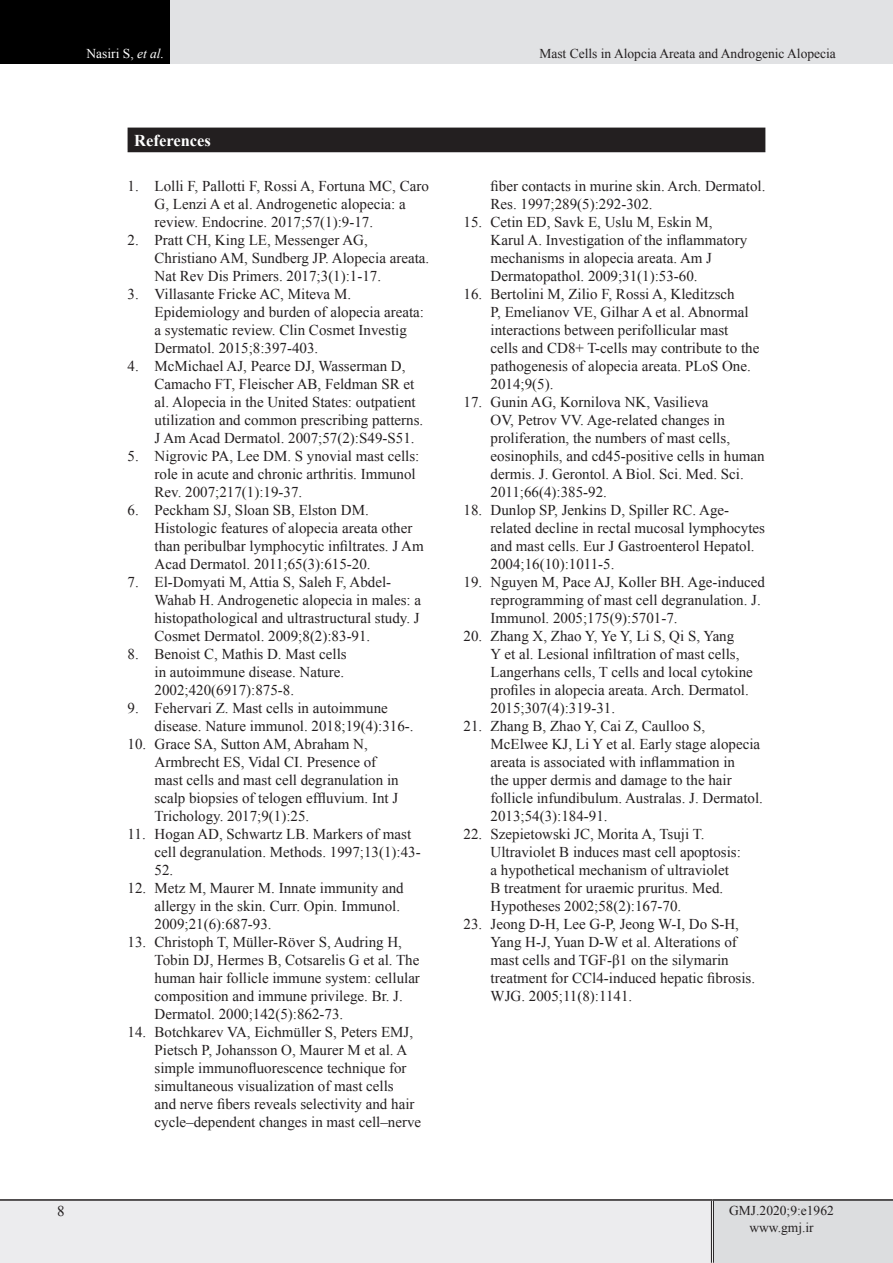
<style>
.page{position:relative;width:893px;height:1263px;background:#fff}
.page>*{position:absolute;margin:0;border:0;box-sizing:border-box;transform-origin:0 0}
.t1{font:700 16.5px "Times New Roman";color:#fff}
.t2{font:15px/18px "Times New Roman";color:#231f20}
.t3{font:13.5px/16.2px "Times New Roman";color:#231f20;text-align:center}
.t4{font:13.5px "Times New Roman";color:#fff}
.s1{font-style:italic}
</style>
<div class="page">
<div style="left:0;top:1200px;width:712px;height:63px;background:#ececee"></div>
<div style="left:712px;top:1200px;width:181px;height:63px;background:#dcdddf"></div>
<hr style="left:711px;top:1201px;width:3px;height:62px;background:#fff">
<hr style="left:711px;top:1201px;width:1px;height:62px;background:#231f20">
<hr style="left:713px;top:1201px;width:1px;height:62px;background:#231f20">
<hr style="left:0;top:1199px;width:712px;height:2px;background:#231f20">
<hr style="left:712px;top:1199px;width:181px;height:2px;background:#231f20">
<div style="left:0;top:0;width:170px;height:64px;background:#000"></div>
<div style="left:170px;top:0;width:723px;height:64px;background:#e1e2e4"></div>
<div style="left:128px;top:128px;width:637px;height:23px;background:#231f20"></div>
<hr style="left:128px;top:151px;width:637px;height:1px;background:#231f20">
<p class="t4" style="left:86px;top:44px;width:79px">Nasiri S, <span class="s1">et al.</span></p>
<p class="t3" style="left:539px;top:45px;width:298px">Mast Cells in Alopcia Areata and Androgenic Alopecia</p>
<p class="t1" style="left:134px;top:128px;width:78px">References</p>
<p class="t2" style="left:155px;top:177px;width:276px;text-indent:-27px">1. Lolli F, Pallotti F, Rossi A, Fortuna MC, Caro<br>G, Lenzi A et al. Androgenetic alopecia: a review. Endocrine. 2017;57(1):9-17.</p>
<p class="t2" style="left:155px;top:231px;width:276px;text-indent:-27px">2. Pratt CH, King LE, Messenger AG,<br>Christiano AM, Sundberg JP. Alopecia areata.<br>Nat Rev Dis Primers. 2017;3(1):1-17.</p>
<p class="t2" style="left:155px;top:285px;width:271px;text-indent:-27px">3. Villasante Fricke AC, Miteva M.<br>Epidemiology and burden of alopecia areata: a systematic review. Clin Cosmet Investig Dermatol. 2015;8:397-403.</p>
<p class="t2" style="left:155px;top:357px;width:270px;text-indent:-27px">4. McMichael AJ, Pearce DJ, Wasserman D, Camacho FT, Fleischer AB, Feldman SR et al. Alopecia in the United States: outpatient utilization and common prescribing patterns.<br>J Am Acad Dermatol. 2007;57(2):S49-S51.</p>
<p class="t2" style="left:155px;top:447px;width:266px;text-indent:-27px">5. Nigrovic PA, Lee DM. S ynovial mast cells: role in acute and chronic arthritis. Immunol<br>Rev. 2007;217(1):19-37.</p>
<p class="t2" style="left:155px;top:501px;width:271px;text-indent:-27px">6. Peckham SJ, Sloan SB, Elston DM.<br>Histologic features of alopecia areata other than peribulbar lymphocytic infiltrates. J Am Acad Dermatol. 2011;65(3):615-20.</p>
<p class="t2" style="left:155px;top:573px;width:268px;text-indent:-27px">7. El-Domyati M, Attia S, Saleh F, Abdel-Wahab H. Androgenetic alopecia in males: a histopathological and ultrastructural study. J Cosmet Dermatol. 2009;8(2):83-91.</p>
<p class="t2" style="left:155px;top:645px;width:194px;text-indent:-27px">8. Benoist C, Mathis D. Mast cells in autoimmune disease. Nature.<br>2002;420(6917):875-8.</p>
<p class="t2" style="left:155px;top:699px;width:261px;text-indent:-27px">9. Fehervari Z. Mast cells in autoimmune disease. Nature immunol. 2018;19(4):316-.</p>
<p class="t2" style="left:155px;top:735px;width:246px;text-indent:-27px">10. Grace SA, Sutton AM, Abraham N, Armbrecht ES, Vidal CI. Presence of mast cells and mast cell degranulation in scalp biopsies of telogen effluvium. Int J Trichology. 2017;9(1):25.</p>
<p class="t2" style="left:155px;top:825px;width:268px;text-indent:-27px">11. Hogan AD, Schwartz LB. Markers of mast cell degranulation. Methods. 1997;13(1):43-<br>52.</p>
<p class="t2" style="left:155px;top:879px;width:251px;text-indent:-27px">12. Metz M, Maurer M. Innate immunity and allergy in the skin. Curr. Opin. Immunol.<br>2009;21(6):687-93.</p>
<p class="t2" style="left:155px;top:933px;width:267px;text-indent:-27px">13. Christoph T, Müller-Röver S, Audring H, Tobin DJ, Hermes B, Cotsarelis G et al. The human hair follicle immune system: cellular composition and immune privilege. Br. J.<br>Dermatol. 2000;142(5):862-73.</p>
<p class="t2" style="left:155px;top:1023px;width:268px;text-indent:-27px">14. Botchkarev VA, Eichmüller S, Peters EMJ, Pietsch P, Johansson O, Maurer M et al. A simple immunofluorescence technique for simultaneous visualization of mast cells<br>and nerve fibers reveals selectivity and hair cycle–dependent changes in mast cell–nerve</p>
<p class="t2" style="left:490px;top:177px;width:276px">fiber contacts in murine skin. Arch. Dermatol.<br>Res. 1997;289(5):292-302.</p>
<p class="t2" style="left:490px;top:213px;width:258px;text-indent:-27px">15. Cetin ED, Savk E, Uslu M, Eskin M, Karul A. Investigation of the inflammatory mechanisms in alopecia areata. Am J Dermatopathol. 2009;31(1):53-60.</p>
<p class="t2" style="left:490px;top:285px;width:270px;text-indent:-27px">16. Bertolini M, Zilio F, Rossi A, Kleditzsch<br>P, Emelianov VE, Gilhar A et al. Abnormal interactions between perifollicular mast cells and CD8+ T-cells may contribute to the pathogenesis of alopecia areata. PLoS One.<br>2014;9(5).</p>
<p class="t2" style="left:490px;top:393px;width:276px;text-indent:-27px">17. Gunin AG, Kornilova NK, Vasilieva<br>OV, Petrov VV. Age-related changes in proliferation, the numbers of mast cells, eosinophils, and cd45-positive cells in human dermis. J. Gerontol. A Biol. Sci. Med. Sci.<br>2011;66(4):385-92.</p>
<p class="t2" style="left:490px;top:501px;width:276px;text-indent:-27px">18. Dunlop SP, Jenkins D, Spiller RC. Age&shy;related decline in rectal mucosal lymphocytes and mast cells. Eur J Gastroenterol Hepatol.<br>2004;16(10):1011-5.</p>
<p class="t2" style="left:490px;top:573px;width:276px;text-indent:-27px">19. Nguyen M, Pace AJ, Koller BH. Age-induced reprogramming of mast cell degranulation. J.<br>Immunol. 2005;175(9):5701-7.</p>
<p class="t2" style="left:490px;top:627px;width:264px;text-indent:-27px">20. Zhang X, Zhao Y, Ye Y, Li S, Qi S, Yang<br>Y et al. Lesional infiltration of mast cells, Langerhans cells, T cells and local cytokine profiles in alopecia areata. Arch. Dermatol.<br>2015;307(4):319-31.</p>
<p class="t2" style="left:490px;top:717px;width:274px;text-indent:-27px">21. Zhang B, Zhao Y, Cai Z, Caulloo S, McElwee KJ, Li Y et al. Early stage alopecia areata is associated with inflammation in<br>the upper dermis and damage to the hair follicle infundibulum. Australas. J. Dermatol.<br>2013;54(3):184-91.</p>
<p class="t2" style="left:490px;top:825px;width:252px;text-indent:-27px">22. Szepietowski JC, Morita A, Tsuji T.<br>Ultraviolet B induces mast cell apoptosis: a hypothetical mechanism of ultraviolet B treatment for uraemic pruritus. Med.<br>Hypotheses 2002;58(2):167-70.</p>
<p class="t2" style="left:490px;top:915px;width:266px;text-indent:-27px">23. Jeong D-H, Lee G-P, Jeong W-I, Do S-H, Yang H-J, Yuan D-W et al. Alterations of mast cells and TGF-β1 on the silymarin treatment for CCl4-induced hepatic fibrosis.<br>WJG. 2005;11(8):1141.</p>
<p class="t2" style="left:57px;top:1202px;width:9px">8</p>
<p class="t3" style="left:729px;top:1202px;width:106px">GMJ.2020;9:e1962 www.gmj.ir</p>
</div>
